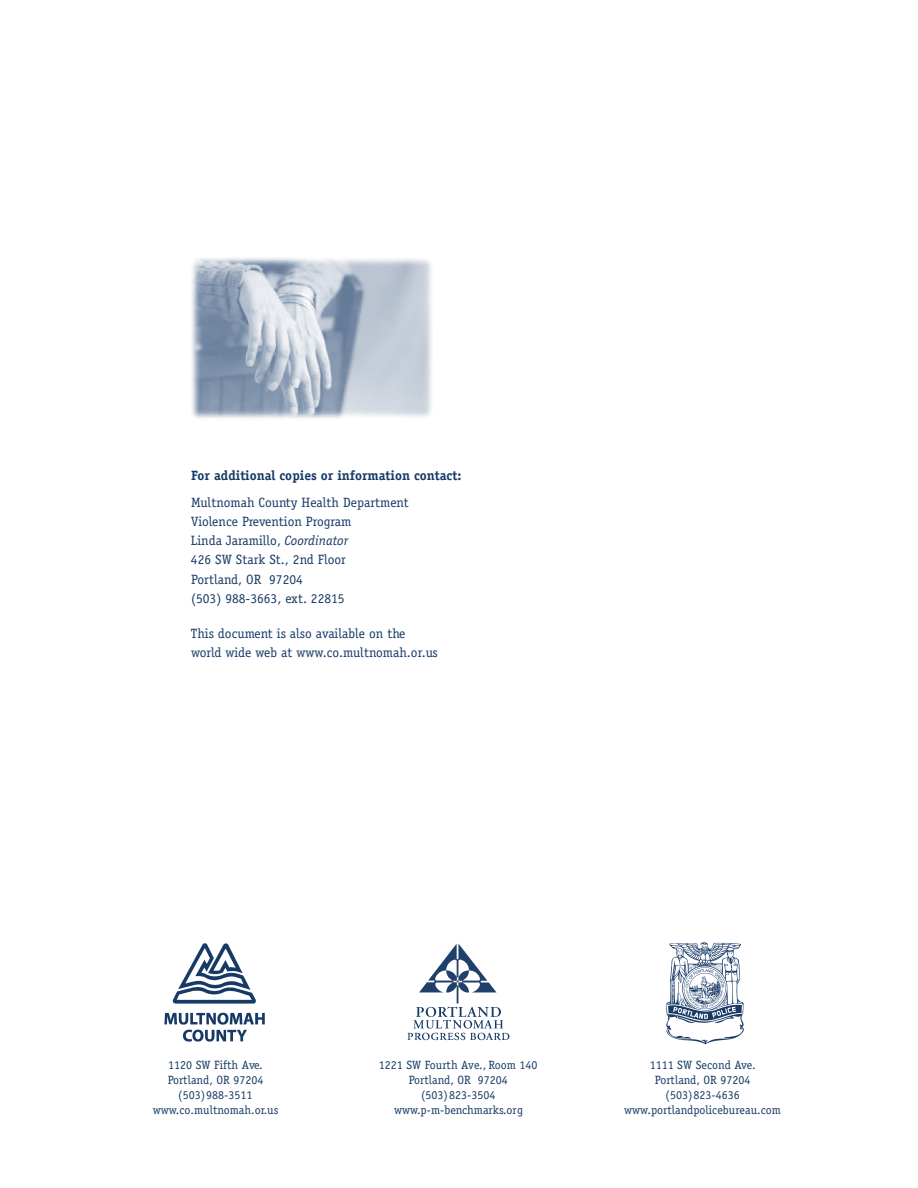
<style>
.page{position:relative;width:918px;height:1188px;background:#fff}
.page>*{position:absolute;margin:0;border:0;box-sizing:border-box;transform-origin:0 0}
.t1{font:13.5px/19px "Officina Serif";color:#183a66}
.t2{font:700 13.5px "Officina Serif";color:#183a66}
.t3{font:12px/15px "Officina Serif";color:#183a66;text-align:center}
.s1{font-style:italic}
</style>
<div class="page">
<img style="left:164px;top:943px;width:101px;height:99px">
<img style="left:407px;top:943px;width:103px;height:98px">
<img style="left:666px;top:942px;width:78px;height:103px">
<img style="left:191px;top:257px;width:241px;height:162px">
<p class="t2" style="left:191px;top:470px;width:272px">For additional copies or information contact:</p>
<p class="t1" style="left:191px;top:494px;width:219px">Multnomah County Health Department<br>Violence Prevention Program<br>Linda Jaramillo, <span class="s1">Coordinator<br></span>426 SW Stark St., 2nd Floor<br>Portland, OR 97204<br>(503) 988-3663, ext. 22815</p>
<p class="t1" style="left:191px;top:624px;width:248px">This document is also available on the world wide web at www.co.multnomah.or.us</p>
<p class="t3" style="left:153px;top:1058px;width:127px">1120 SW Fifth Ave.<br>Portland, OR 97204 (503)988-3511 www.co.multnomah.or.us</p>
<p class="t3" style="left:379px;top:1058px;width:160px">1221 SW Fourth Ave., Room 140<br>Portland, OR 97204 (503)823-3504 www.p-m-benchmarks.org</p>
<p class="t3" style="left:624px;top:1058px;width:158px">1111 SW Second Ave.<br>Portland, OR 97204 (503)823-4636 www.portlandpolicebureau.com</p>
</div>
